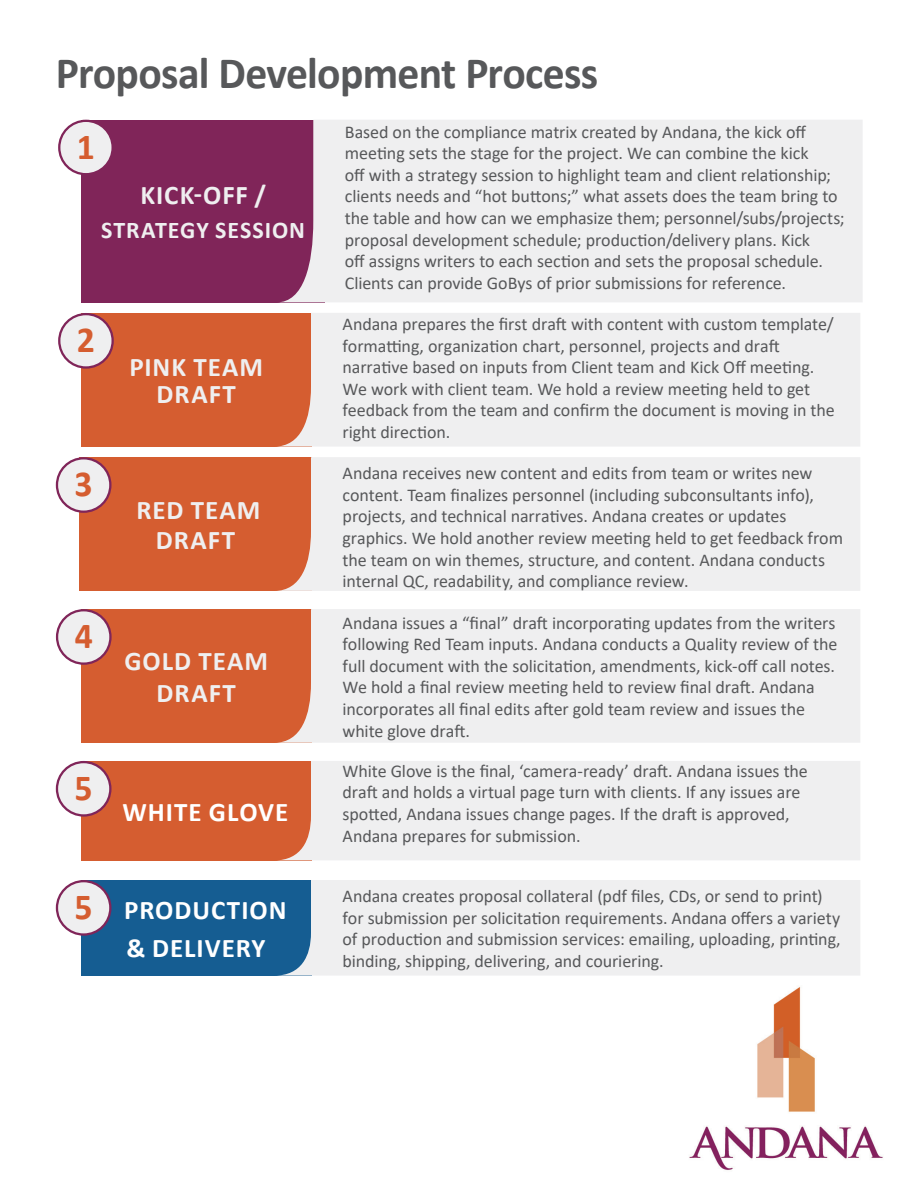
<style>
.page{position:relative;width:918px;height:1188px;background:#fff}
.page>*{position:absolute;margin:0;border:0;box-sizing:border-box;transform-origin:0 0}
.Subhead_2{font:700 45px "Calibri";letter-spacing:-.015em;color:#57585a}
.Subhead_2-2{font:700 36.75px "Calibri";color:#d55d30}
.Body_Text{font:700 27px "Calibri";letter-spacing:.035em;color:#efeff0}
.Body_Text-2{font:700 27px "Calibri";letter-spacing:.035em;color:#fff}
.Body_Text-3{font:700 24px "Calibri";letter-spacing:.04em;color:#efeff0}
.Body_Text-4{font:18px/21.6px "Calibri";letter-spacing:-.005em;color:#57585a}
</style>
<div class="page">
<img style="left:689px;top:987px;width:194px;height:183px">
<div style="left:82px;top:120px;width:243px;height:182px;background:#802559"></div>
<div style="left:81px;top:313px;width:231px;height:134px;background:#d55d30"></div>
<div style="left:79px;top:457px;width:233px;height:134px;background:#d55d30"></div>
<div style="left:81px;top:609px;width:231px;height:134px;background:#d55d30"></div>
<div style="left:277px;top:313px;width:583px;height:134px;background:#efeff0"></div>
<div style="left:81px;top:880px;width:231px;height:96px;background:#155d92"></div>
<div style="left:277px;top:457px;width:583px;height:134px;background:#efeff0"></div>
<div style="left:277px;top:609px;width:583px;height:134px;background:#efeff0"></div>
<div style="left:277px;top:880px;width:583px;height:96px;background:#efeff0"></div>
<div style="left:281px;top:120px;width:582px;height:182px;background:#efeff0"></div>
<div style="left:59px;top:121px;width:54px;height:53px;background:#efeff0;border-radius:50%"></div>
<div style="left:58px;top:120px;width:56px;height:55px;border:2px solid #802559;border-radius:50%"></div>
<div style="left:59px;top:314px;width:54px;height:54px;background:#efeff0;border-radius:50%"></div>
<div style="left:58px;top:313px;width:56px;height:56px;border:2px solid #802559;border-radius:50%"></div>
<div style="left:57px;top:458px;width:53px;height:54px;background:#efeff0;border-radius:50%"></div>
<div style="left:56px;top:457px;width:56px;height:56px;border:2px solid #802559;border-radius:50%"></div>
<div style="left:57px;top:610px;width:53px;height:54px;background:#efeff0;border-radius:50%"></div>
<div style="left:56px;top:609px;width:56px;height:56px;border:2px solid #802559;border-radius:50%"></div>
<div style="left:57px;top:881px;width:53px;height:54px;background:#efeff0;border-radius:50%"></div>
<div style="left:56px;top:880px;width:56px;height:56px;border:2px solid #802559;border-radius:50%"></div>
<div style="left:81px;top:761px;width:231px;height:99px;background:#d55d30"></div>
<div style="left:281px;top:761px;width:579px;height:99px;background:#efeff0"></div>
<div style="left:57px;top:762px;width:53px;height:53px;background:#efeff0;border-radius:50%"></div>
<div style="left:56px;top:761px;width:56px;height:56px;border:2px solid #802559;border-radius:50%"></div>
<p class="Subhead_2" style="left:56px;top:42px;width:544px">Proposal Development Process</p>
<p class="Subhead_2-2" style="left:77px;top:121px;width:20px">1</p>
<p class="Body_Text" style="left:140px;top:176px;width:127px">KICK-OFF /</p>
<p class="Body_Text-3" style="left:101px;top:213px;width:206px">STRATEGY SESSION</p>
<p class="Subhead_2-2" style="left:77px;top:314px;width:20px">2</p>
<p class="Subhead_2-2" style="left:75px;top:458px;width:20px">3</p>
<p class="Body_Text" style="left:129px;top:348px;width:135px">PINK TEAM</p>
<p class="Body_Text" style="left:157px;top:375px;width:81px">DRAFT</p>
<p class="Body_Text" style="left:136px;top:491px;width:126px">RED TEAM</p>
<p class="Body_Text" style="left:156px;top:521px;width:81px">DRAFT</p>
<p class="Subhead_2-2" style="left:75px;top:610px;width:20px">4</p>
<p class="Subhead_2-2" style="left:75px;top:762px;width:20px">5</p>
<p class="Subhead_2-2" style="left:75px;top:881px;width:20px">5</p>
<p class="Body_Text" style="left:124px;top:642px;width:145px">GOLD TEAM</p>
<p class="Body_Text" style="left:157px;top:674px;width:81px">DRAFT</p>
<p class="Body_Text-2" style="left:123px;top:793px;width:167px">WHITE GLOVE</p>
<p class="Body_Text-2" style="left:124px;top:891px;width:164px">PRODUCTION</p>
<p class="Body_Text-2" style="left:126px;top:929px;width:141px">&amp; DELIVERY</p>
<p class="Body_Text-4" style="left:345px;top:120px;width:501px">Based on the compliance matrix created by Andana, the kick off meeting sets the stage for the project. We can combine the kick<br>off with a strategy session to highlight team and client relationship; clients needs and “hot buttons;” what assets does the team bring to the table and how can we emphasize them; personnel/subs/projects; proposal development schedule; production/delivery plans. Kick<br>off assigns writers to each section and sets the proposal schedule.<br>Clients can provide GoBys of prior submissions for reference.</p>
<p class="Body_Text-4" style="left:343px;top:313px;width:494px">Andana prepares the first draft with content with custom template/ formatting, organization chart, personnel, projects and draft narrative based on inputs from Client team and Kick Off meeting.<br>We work with client team. We hold a review meeting held to get feedback from the team and confirm the document is moving in the right direction.</p>
<p class="Body_Text-4" style="left:343px;top:462px;width:502px">Andana receives new content and edits from team or writes new content. Team finalizes personnel (including subconsultants info), projects, and technical narratives. Andana creates or updates graphics. We hold another review meeting held to get feedback from the team on win themes, structure, and content. Andana conducts internal QC, readability, and compliance review.</p>
<p class="Body_Text-4" style="left:343px;top:611px;width:496px">Andana issues a “final” draft incorporating updates from the writers following Red Team inputs. Andana conducts a Quality review of the full document with the solicitation, amendments, kick-off call notes.<br>We hold a final review meeting held to review final draft. Andana incorporates all final edits after gold team review and issues the white glove draft.</p>
<p class="Body_Text-4" style="left:343px;top:760px;width:467px">White Glove is the final, ‘camera-ready’ draft. Andana issues the draft and holds a virtual page turn with clients. If any issues are spotted, Andana issues change pages. If the draft is approved, Andana prepares for submission.</p>
<p class="Body_Text-4" style="left:343px;top:885px;width:500px">Andana creates proposal collateral (pdf files, CDs, or send to print) for submission per solicitation requirements. Andana offers a variety of production and submission services: emailing, uploading, printing, binding, shipping, delivering, and couriering.</p>
</div>
